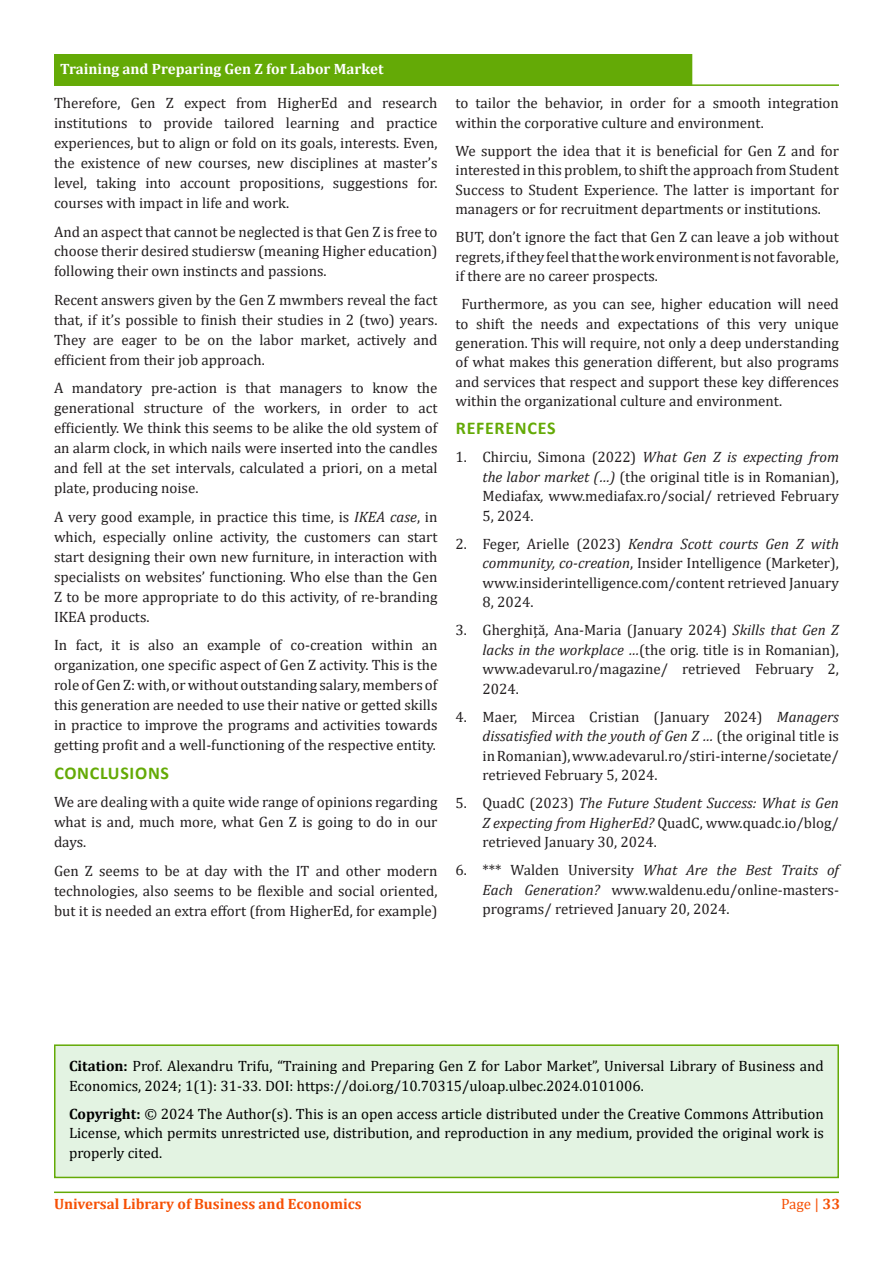
<style>
.page{position:relative;width:893px;height:1263px;background:#fff}
.page>*{position:absolute;margin:0;border:0;box-sizing:border-box;transform-origin:0 0}
.t1{font:700 18px "Calibri";letter-spacing:.04em;color:#64aa06}
.Footnote_text{font:15px/20px "Cambria";color:#231f20;text-align:justify}
.t2{font:15px/19.5px "Cambria";color:#000}
.t3{font:700 15px "Cambria";color:#fff}
.t4{font:700 15px "Cambria";color:#f65005}
.t5{font:15px "Cambria";color:#f65005}
.s1{font-style:italic}
.s2{font-weight:700}
</style>
<div class="page">
<hr style="left:54px;top:1191px;width:785px;height:2px;background:#64aa06">
<hr style="left:54px;top:84px;width:785px;height:2px;background:#64aa06">
<div style="left:55px;top:55px;width:637px;height:30px;background:#64aa06"></div>
<div style="left:54px;top:54px;width:638px;height:32px;border:2px solid #64aa06"></div>
<div style="left:55px;top:1045px;width:783px;height:132px;background:#e3f3e2"></div>
<div style="left:54px;top:1044px;width:785px;height:134px;border:2px solid #64aa06"></div>
<p class="t3" style="left:60px;top:58px;width:325px">Training and Preparing Gen Z for Labor Market</p>
<p class="Footnote_text" style="left:54px;top:93px;width:385px">Therefore, Gen Z expect from HigherEd and research institutions to provide tailored learning and practice experiences, but to align or fold on its goals, interests. Even, the existence of new courses, new disciplines at master’s level, taking into account propositions, suggestions for. courses with impact in life and work.</p>
<p class="Footnote_text" style="left:54px;top:221px;width:385px">And an aspect that cannot be neglected is that Gen Z is free to choose therir desired studiersw (meaning Higher education) following their own instincts and passions.</p>
<p class="Footnote_text" style="left:54px;top:290px;width:385px">Recent answers given by the Gen Z mwmbers reveal the fact that, if it’s possible to finish their studies in 2 (two) years.<br>They are eager to be on the labor market, actively and efficient from their job approach.</p>
<p class="Footnote_text" style="left:54px;top:378px;width:385px">A mandatory pre-action is that managers to know the generational structure of the workers, in order to act efficiently. We think this seems to be alike the old system of an alarm clock, in which nails were inserted into the candles and fell at the set intervals, calculated a priori, on a metal plate, producing noise.</p>
<p class="Footnote_text" style="left:54px;top:507px;width:385px">A very good example, in practice this time, is <span class="s1">IKEA case</span>, in which, especially online activity, the customers can start start designing their own new furniture, in interaction with specialists on websites’ functioning. Who else than the Gen Z to be more appropriate to do this activity, of re-branding IKEA products.</p>
<p class="Footnote_text" style="left:54px;top:635px;width:385px">In fact, it is also an example of co-creation within an organization, one specific aspect of Gen Z activity. This is the role of Gen Z: with, or without outstanding salary, members of this generation are needed to use their native or getted skills in practice to improve the programs and activities towards getting profit and a well-functioning of the respective entity.</p>
<p class="t1" style="left:54px;top:760px;width:116px">CONCLUSIONS</p>
<p class="Footnote_text" style="left:54px;top:792px;width:385px">We are dealing with a quite wide range of opinions regarding what is and, much more, what Gen Z is going to do in our days.</p>
<p class="Footnote_text" style="left:54px;top:860px;width:385px">Gen Z seems to be at day with the IT and other modern technologies, also seems to be flexible and social oriented, but it is needed an extra effort (from HigherEd, for example)</p>
<p class="Footnote_text" style="left:455px;top:93px;width:385px;line-height:19.5px">to tailor the behavior, in order for a smooth integration within the corporative culture and environment.</p>
<p class="Footnote_text" style="left:455px;top:141px;width:385px;line-height:19.5px">We support the idea that it is beneficial for Gen Z and for interested in this problem, to shift the approach from Student Success to Student Experience. The latter is important for managers or for recruitment departments or institutions.</p>
<p class="Footnote_text" style="left:455px;top:227px;width:385px;line-height:19.5px">BUT, don’t ignore the fact that Gen Z can leave a job without regrets, if they feel that the work environment is not favorable, if there are no career prospects.</p>
<p class="Footnote_text" style="left:455px;top:294px;width:385px;line-height:19.5px;text-indent:6px">Furthermore, as you can see, higher education will need to shift the needs and expectations of this very unique generation. This will require, not only a deep understanding of what makes this generation different, but also programs and services that respect and support these key differences within the organizational culture and environment.</p>
<p class="t1" style="left:456px;top:416px;width:101px">REFERENCES</p>
<p class="Footnote_text" style="left:482px;top:447px;width:358px;line-height:19.5px;text-indent:-27px">1. Chirciu, Simona (2022) <span class="s1">What Gen Z is expecting from the labor market (…)</span> (the original title is in Romanian), Mediafax<span class="s1">,</span> www.mediafax.ro/social/ retrieved February 5, 2024.</p>
<p class="Footnote_text" style="left:482px;top:534px;width:358px;line-height:19.5px;text-indent:-27px">2. Feger, Arielle (2023) <span class="s1">Kendra Scott courts Gen Z with community, co-creation</span>, Insider Intelligence (Marketer), www.insiderintelligence.com/content retrieved January 8, 2024.</p>
<p class="Footnote_text" style="left:482px;top:620px;width:358px;line-height:19.5px;text-indent:-27px">3. Gherghiță, Ana-Maria (January 2024) <span class="s1">Skills that Gen Z lacks in the workplace …</span>(the orig. title is in Romanian), www.adevarul.ro/magazine/ retrieved February 2, 2024.</p>
<p class="Footnote_text" style="left:482px;top:707px;width:358px;line-height:19.5px;text-indent:-27px">4. Maer, Mircea Cristian (January 2024) <span class="s1">Managers dissatisfied with the youth of Gen Z …</span> (the original title is in Romanian), www.adevarul.ro/stiri-interne/societate/ retrieved February 5, 2024.</p>
<p class="Footnote_text" style="left:482px;top:793px;width:358px;line-height:19.5px;text-indent:-27px">5. QuadC (2023) <span class="s1">The Future Student Success: What is Gen Z expecting from HigherEd?</span> QuadC, www.quadc.io/blog/ retrieved January 30, 2024.</p>
<p class="Footnote_text" style="left:482px;top:860px;width:358px;line-height:19.5px;text-indent:-27px">6. *** Walden University <span class="s1">What Are the Best Traits of Each Generation?</span> www.waldenu.edu/online-masters&shy;programs/ retrieved January 20, 2024.</p>
<p class="t2" style="left:69px;top:1056px;width:756px"><span class="s2">Citation:</span> Prof. Alexandru Trifu, “Training and Preparing Gen Z for Labor Market”, Universal Library of Business and<br>Economics, 2024; 1(1): 31-33. DOI: https://doi.org/10.70315/uloap.ulbec.2024.0101006.</p>
<p class="t2" style="left:69px;top:1104px;width:756px;text-align:justify"><span class="s2">Copyright:</span> © 2024 The Author(s). This is an open access article distributed under the Creative Commons Attribution License, which permits unrestricted use, distribution, and reproduction in any medium, provided the original work is properly cited.</p>
<p class="t4" style="left:54px;top:1193px;width:309px">Universal Library of Business and Economics</p>
<p class="t5" style="left:781px;top:1195px;width:61px">Page | <span class="s2">33</span></p>
</div>
